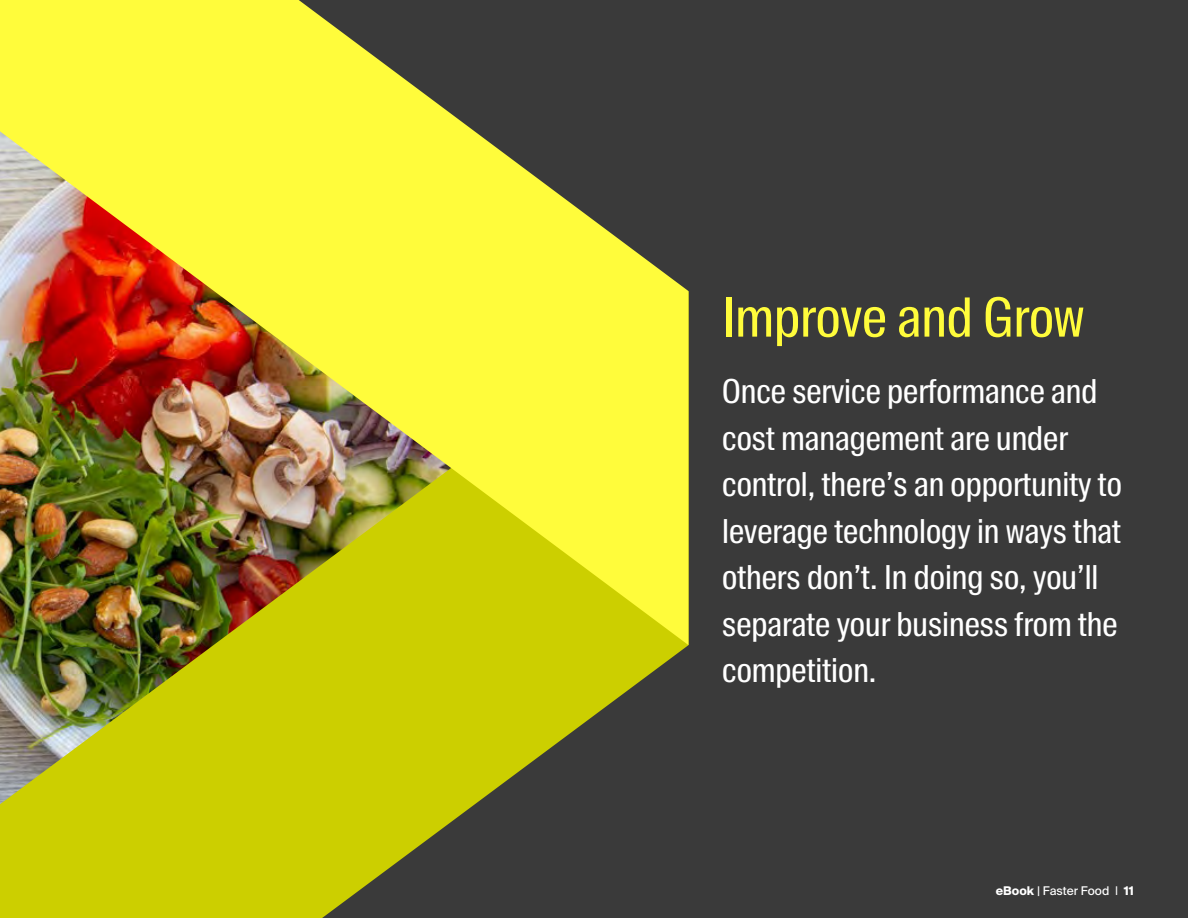
<style>
.page{position:relative;width:1188px;height:918px;background:#3a3a3a}
.page>*{position:absolute;margin:0;border:0;box-sizing:border-box;transform-origin:0 0}
.t1{font:54px "Suisse Intl Cond";color:#fffc3b}
.t2{font:33px/46.5px "Suisse Intl Cond";color:#fff}
.t3{font:12px "Suisse Intl";color:#fff}
.s1{font-weight:700}
</style>
<div class="page">
<svg style="left:0;top:645px;width:688px;height:273px;fill:#cccf00"></svg>
<img style="left:0;top:0;width:688px;height:645px">
<h1 class="t1" style="left:722px;top:286px;width:364px">Improve and Grow</h1>
<p class="t2" style="left:722px;top:369px;width:401px">Once service performance and cost management are under control, there’s an opportunity to leverage technology in ways that others don’t. In doing so, you’ll separate your business from the competition.</p>
<p class="t3" style="left:996px;top:883px;width:140px"><span class="s1">eBook</span> | Faster Food | <span class="s1">11</span></p>
</div>
